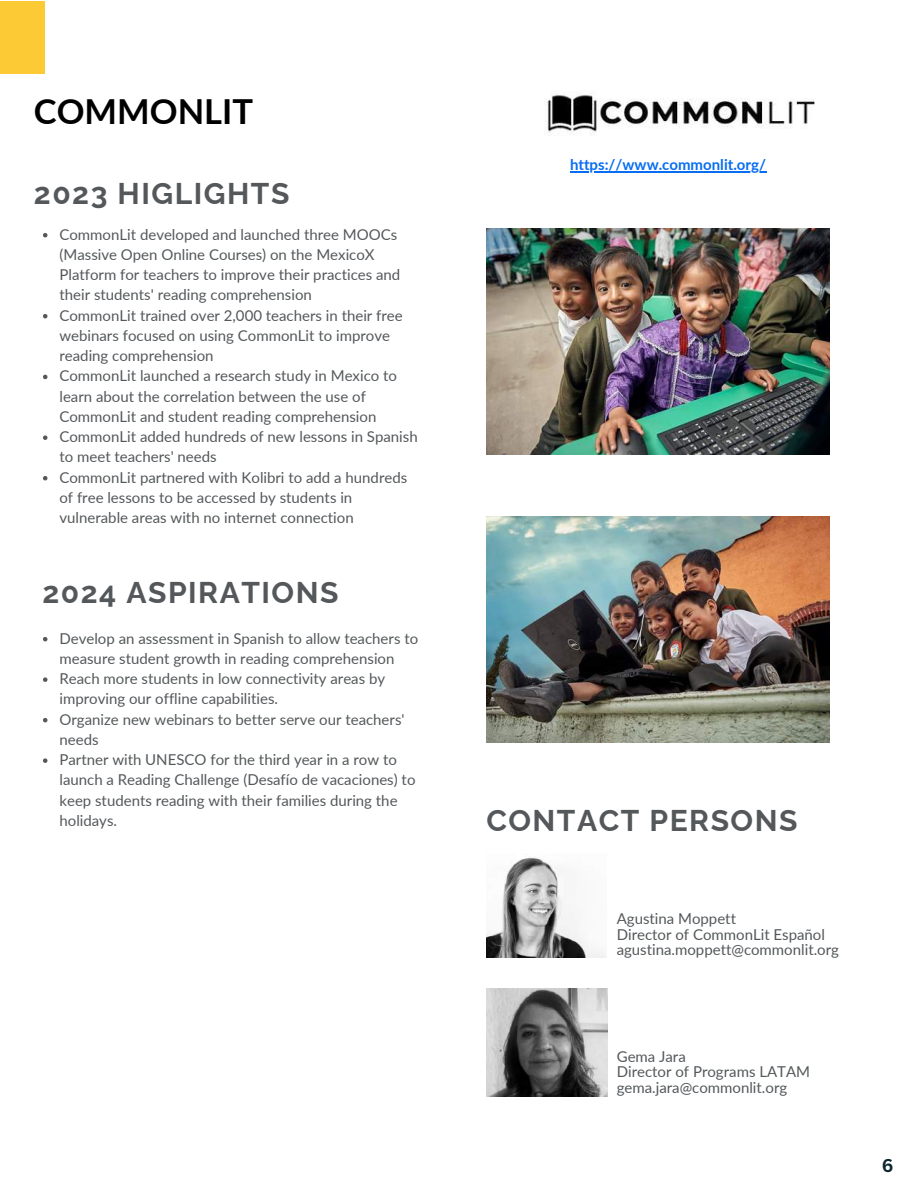
<style>
.page{position:relative;width:918px;height:1188px;background:#fff}
.page>*{position:absolute;margin:0;border:0;box-sizing:border-box;transform-origin:0 0}
.t1{font:700 34.5px "Lato";color:#000}
.t2{font:700 30px "Raleway";letter-spacing:.05em;color:#54585a}
.t3{font:700 18px "Canva Sans";color:#0d272e}
.t4{font:15px/20.2px "Lato";color:#54585a}
.t5{font:700 15px "Lato";color:#076df2}
</style>
<div class="page">
<div style="left:0;top:1px;width:45px;height:72px;background:#fbca35"></div>
<img style="left:486px;top:857px;width:121px;height:101px">
<img style="left:487px;top:989px;width:120px;height:107px">
<img style="left:487px;top:229px;width:343px;height:226px">
<img style="left:487px;top:516px;width:343px;height:226px">
<img style="left:546px;top:93px;width:269px;height:43px">
<svg style="left:43px;top:233px;width:4px;height:4px"></svg>
<svg style="left:43px;top:314px;width:4px;height:4px"></svg>
<svg style="left:43px;top:375px;width:4px;height:4px"></svg>
<svg style="left:43px;top:435px;width:4px;height:5px"></svg>
<svg style="left:43px;top:476px;width:4px;height:4px"></svg>
<svg style="left:43px;top:637px;width:4px;height:4px"></svg>
<svg style="left:43px;top:677px;width:4px;height:5px"></svg>
<svg style="left:43px;top:718px;width:4px;height:4px"></svg>
<svg style="left:43px;top:758px;width:4px;height:5px"></svg>
<hr style="left:570px;top:171px;width:196px;height:1px;background:#076df2">
<h1 class="t1" style="left:34px;top:90px;width:221px">COMMONLIT</h1>
<h2 class="t2" style="left:34px;top:175px;width:257px">2023 HIGLIGHTS</h2>
<p class="t4" style="left:59px;top:224px;width:360px">CommonLit developed and launched three MOOCs (Massive Open Online Courses) on the MexicoX Platform for teachers to improve their practices and their students' reading comprehension<br>CommonLit trained over 2,000 teachers in their free webinars focused on using CommonLit to improve reading comprehension<br>CommonLit launched a research study in Mexico to learn about the correlation between the use of CommonLit and student reading comprehension CommonLit added hundreds of new lessons in Spanish to meet teachers' needs<br>CommonLit partnered with Kolibri to add a hundreds of free lessons to be accessed by students in vulnerable areas with no internet connection</p>
<h2 class="t2" style="left:42px;top:575px;width:298px">2024 ASPIRATIONS</h2>
<p class="t4" style="left:59px;top:628px;width:360px">Develop an assessment in Spanish to allow teachers to measure student growth in reading comprehension Reach more students in low connectivity areas by improving our offline capabilities.<br>Organize new webinars to better serve our teachers' needs<br>Partner with UNESCO for the third year in a row to launch a Reading Challenge (Desafío de vacaciones) to keep students reading with their families during the holidays.</p>
<p class="t5" style="left:570px;top:155px;width:198px">https://www.commonlit.org/</p>
<h2 class="t2" style="left:486px;top:802px;width:313px">CONTACT PERSONS</h2>
<p class="t4" style="left:617px;top:910px;width:224px;line-height:15.8px">Agustina Moppett<br>Director of CommonLit Español agustina.moppett@commonlit.org</p>
<p class="t4" style="left:617px;top:1048px;width:195px;line-height:15.8px">Gema Jara<br>Director of Programs LATAM gema.jara@commonlit.org</p>
<p class="t3" style="left:882px;top:1153px;width:13px">6</p>
</div>
